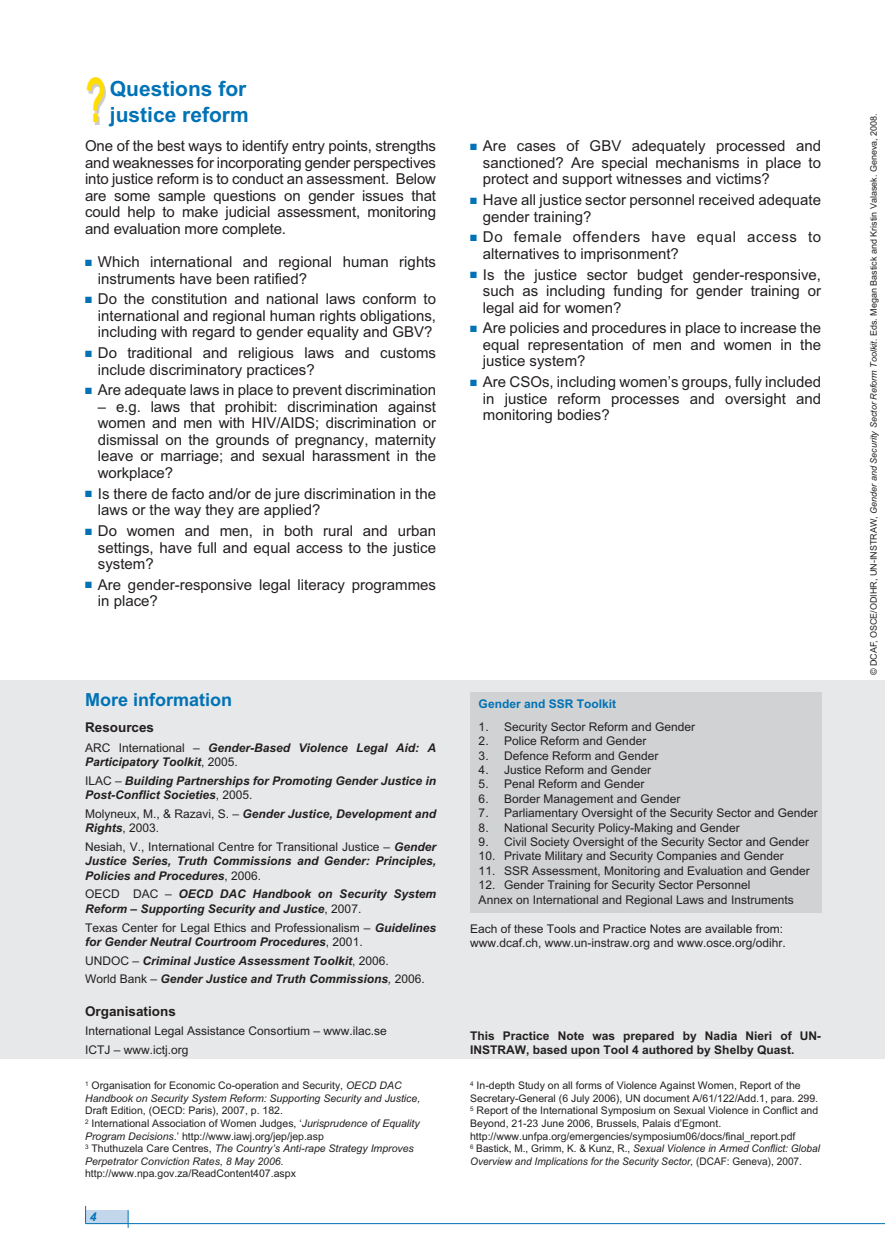
<style>
.page{position:relative;width:885px;height:1255px;background:#fff}
.page>*{position:absolute;margin:0;border:0;box-sizing:border-box;transform-origin:0 0}
.t1{font:700 61.95px "Arial";color:#ccc;scale:.55 1}
.t2{font:700 21px/25.5px "Arial";color:#0072b5}
.t3{font:700 18px "Arial";color:#0072b5}
.t4{font:15px/16.5px "Arial";color:#231f20;text-align:justify}
.t5{font:15px/16.5px "Arial";letter-spacing:.04em;color:#231f20}
.t6{font:700 13.5px "Arial";color:#231f20}
.t7{font:12px/14.4px "Arial";color:#231f20}
.t8{font:italic 700 12px/14.4px "Arial";color:#231f20}
.t9{font:700 12px/14.4px "Arial";color:#231f20}
.t10{font:700 12px "Arial";color:#0072b5}
.t11{font:italic 700 12px "Arial";color:#0072b5}
.t12{font:10.5px/12.6px "Arial";color:#231f20}
.t13{font:italic 10.5px/12.6px "Arial";color:#231f20}
.t14{font:9px "Arial";color:#231f20}
.s1{color:#0072b5}
.s2{font-weight:400;font-style:normal}
.s3{font-weight:700;font-style:italic}
.s4{font-weight:400}
.s5{font-style:normal}
.s6{font-style:italic}
</style>
<div class="page">
<div style="left:86px;top:1209px;width:42px;height:14px;background:#c3d7ec"></div>
<hr style="left:86px;top:1223px;width:798px;height:1px;background:#0072b5">
<svg style="left:85px;top:1205px;width:1px;height:18px"></svg>
<svg style="left:128px;top:1210px;width:1px;height:17px"></svg>
<div style="left:0;top:680px;width:884px;height:379px;background:#e7e8e9"></div>
<div style="left:470px;top:692px;width:351px;height:220px;background:#d1d2d4"></div>
<h1 class="t1" style="left:87px;top:67px;width:39px">?</h1>
<h2 class="t2" style="left:110px;top:76px;width:140px">Questions for justice reform</h2>
<p class="t4" style="left:85px;top:138px;width:352px">One of the best ways to identify entry points, strengths and weaknesses for incorporating gender perspectives into justice reform is to conduct an assessment. Below are some sample questions on gender issues that could help to make judicial assessment, monitoring and evaluation more complete.</p>
<p class="t4" style="left:98px;top:254px;width:340px;text-indent:-13px"><span class="s1">■</span> Which international and regional human rights instruments have been ratified?</p>
<p class="t4" style="left:98px;top:291px;width:340px;text-indent:-13px"><span class="s1">■</span> Do the constitution and national laws conform to international and regional human rights obligations, including with regard to gender equality and GBV?</p>
<p class="t4" style="left:98px;top:345px;width:340px;text-indent:-13px"><span class="s1">■</span> Do traditional and religious laws and customs include discriminatory practices?</p>
<p class="t4" style="left:85px;top:382px;width:352px"><span class="s1">■</span> Are adequate laws in place to prevent discrimination</p>
<p class="t4" style="left:98px;top:398px;width:340px">– e.g. laws that prohibit: discrimination against women and men with HIV/AIDS; discrimination or dismissal on the grounds of pregnancy, maternity leave or marriage; and sexual harassment in the workplace?</p>
<p class="t4" style="left:98px;top:485px;width:340px;text-indent:-13px"><span class="s1">■</span> Is there de facto and/or de jure discrimination in the laws or the way they are applied?</p>
<p class="t4" style="left:98px;top:522px;width:340px;text-indent:-13px"><span class="s1">■</span> Do women and men, in both rural and urban settings, have full and equal access to the justice system?</p>
<p class="t4" style="left:98px;top:576px;width:340px;text-indent:-13px"><span class="s1">■</span> Are gender-responsive legal literacy programmes in place?</p>
<p class="t4" style="left:483px;top:138px;width:340px;text-indent:-13px"><span class="s1">■</span> Are cases of GBV adequately processed and sanctioned? Are special mechanisms in place to protect and support witnesses and victims?</p>
<p class="t4" style="left:483px;top:191px;width:340px;text-indent:-13px"><span class="s1">■</span> Have all justice sector personnel received adequate gender training?</p>
<p class="t5" style="left:483px;top:229px;width:340px;text-indent:-13px"><span class="s1">■</span> Do female offenders have equal access to alternatives to imprisonment?</p>
<p class="t4" style="left:483px;top:266px;width:340px;text-indent:-13px"><span class="s1">■</span> Is the justice sector budget gender-responsive, such as including funding for gender training or legal aid for women?</p>
<p class="t4" style="left:483px;top:320px;width:340px;text-indent:-13px"><span class="s1">■</span> Are policies and procedures in place to increase the equal representation of men and women in the justice system?</p>
<p class="t4" style="left:483px;top:373px;width:340px;text-indent:-13px"><span class="s1">■</span> Are CSOs, including women’s groups, fully included in justice reform processes and oversight and monitoring bodies?</p>
<p class="t3" style="left:85px;top:688px;width:148px">More information</p>
<p class="t6" style="left:85px;top:719px;width:71px">Resources</p>
<p class="t8" style="left:85px;top:740px;width:352px"><span class="s2">ARC International –</span> Gender-Based Violence Legal Aid: A<br>Participatory Toolkit<span class="s2">, 2005.</span></p>
<p class="t8" style="left:85px;top:773px;width:352px"><span class="s2">ILAC –</span> Building Partnerships for Promoting Gender Justice in<br>Post-Conflict Societies<span class="s2">, 2005.</span></p>
<p class="t8" style="left:85px;top:806px;width:352px"><span class="s2">Molyneux, M., &amp; Razavi, S. –</span> Gender Justice, Development and<br>Rights<span class="s2">, 2003.</span></p>
<p class="t8" style="left:85px;top:839px;width:352px;text-align:justify"><span class="s2">Nesiah, V., International Centre for Transitional Justice –</span> Gender Justice Series, Truth Commissions and Gender: Principles, Policies and Procedures<span class="s2">, 2006.</span></p>
<p class="t8" style="left:85px;top:887px;width:352px"><span class="s2">OECD DAC –</span> OECD DAC Handbook on Security System<br>Reform – Supporting Security and Justice<span class="s2">, 2007.</span></p>
<p class="t7" style="left:85px;top:920px;width:352px">Texas Center for Legal Ethics and Professionalism – <span class="s3">Guidelines for Gender Neutral Courtroom Procedures</span>, 2001.</p>
<p class="t8" style="left:85px;top:951px;width:341px;line-height:18.6px"><span class="s2">UNDOC –</span> Criminal Justice Assessment Toolkit<span class="s2">, 2006.<br>World Bank –</span> Gender Justice and Truth Commissions<span class="s4">,</span> <span class="s2">2006.</span></p>
<p class="t6" style="left:85px;top:1003px;width:92px">Organisations</p>
<p class="t7" style="left:85px;top:1021px;width:303px;line-height:18.6px">International Legal Assistance Consortium – www.ilac.se<br>ICTJ – www.ictj.org</p>
<p class="t13" style="left:85px;top:1079px;width:336px"><sup>1</sup> <span class="s5">Organisation for Economic Co-operation and Security,</span> OECD DAC<br>Handbook on Security System Reform: Supporting Security and Justice,</p>
<p class="t12" style="left:85px;top:1104px;width:336px">Draft Edition, (OECD: Paris), 2007, p. 182.<br><sup>2</sup> International Association of Women Judges, ‘<span class="s6">Jurisprudence of Equality Program Decisions</span>.’ http://www.iawj.org/jep/jep.asp<br><sup>3</sup> Thuthuzela Care Centres, <span class="s6">The Country’s Anti-rape Strategy Improves Perpetrator Conviction Rates, 8 May 2006.</span></p>
<p class="t12" style="left:85px;top:1167px;width:212px">http://www.npa.gov.za/ReadContent407.aspx</p>
<p class="t11" style="left:90px;top:1209px;width:8px">4</p>
<p class="t10" style="left:478px;top:696px;width:139px">Gender and SSR Toolkit</p>
<p class="t7" style="left:478px;top:719px;width:218px">1. Security Sector Reform and Gender</p>
<p class="t7" style="left:478px;top:733px;width:169px">2. Police Reform and Gender</p>
<p class="t7" style="left:478px;top:748px;width:181px">3. Defence Reform and Gender</p>
<p class="t7" style="left:478px;top:762px;width:174px">4. Justice Reform and Gender</p>
<p class="t7" style="left:478px;top:777px;width:167px">5. Penal Reform and Gender</p>
<p class="t7" style="left:478px;top:791px;width:203px">6. Border Management and Gender</p>
<p class="t7" style="left:478px;top:805px;width:340px">7. Parliamentary Oversight of the Security Sector and Gender</p>
<p class="t7" style="left:478px;top:820px;width:262px">8. National Security Policy-Making and Gender</p>
<p class="t7" style="left:478px;top:834px;width:332px">9. Civil Society Oversight of the Security Sector and Gender</p>
<p class="t7" style="left:478px;top:849px;width:306px">10. Private Military and Security Companies and Gender</p>
<p class="t7" style="left:478px;top:863px;width:333px">11. SSR Assessment, Monitoring and Evaluation and Gender</p>
<p class="t7" style="left:478px;top:877px;width:316px">12. Gender Training for Security Sector Personnel<br>Annex on International and Regional Laws and Instruments</p>
<p class="t7" style="left:470px;top:921px;width:317px">Each of these Tools and Practice Notes are available from: www.dcaf.ch, www.un-instraw.org and www.osce.org/odihr.</p>
<p class="t9" style="left:470px;top:1028px;width:352px">This Practice Note was prepared by Nadia Nieri of UN-<br>INSTRAW, based upon Tool 4 authored by Shelby Quast.</p>
<p class="t12" style="left:470px;top:1079px;width:351px"><sup>4</sup> In-depth Study on all forms of Violence Against Women, Report of the Secretary-General (6 July 2006), UN document A/61/122/Add.1, para. 299.<br><sup>5</sup> Report of the International Symposium on Sexual Violence in Conflict and Beyond, 21-23 June 2006, Brussels, Palais d’Egmont. http://www.unfpa.org/emergencies/symposium06/docs/final_report.pdf<br><sup>6</sup> Bastick, M., Grimm, K. &amp; Kunz, R., <span class="s6">Sexual Violence in Armed Conflict: Global Overview and Implications for the Security Sector,</span> (DCAF: Geneva), 2007.</p>
<p class="t14" style="left:868px;top:675px;width:563px;rotate:-90deg">© DCAF, OSCE/ODIHR, UN-INSTRAW, <span class="s6">Gender and Security Sector Reform Toolkit.</span> Eds. Megan Bastick and Kristin Valasek. Geneva, 2008.</p>
</div>
